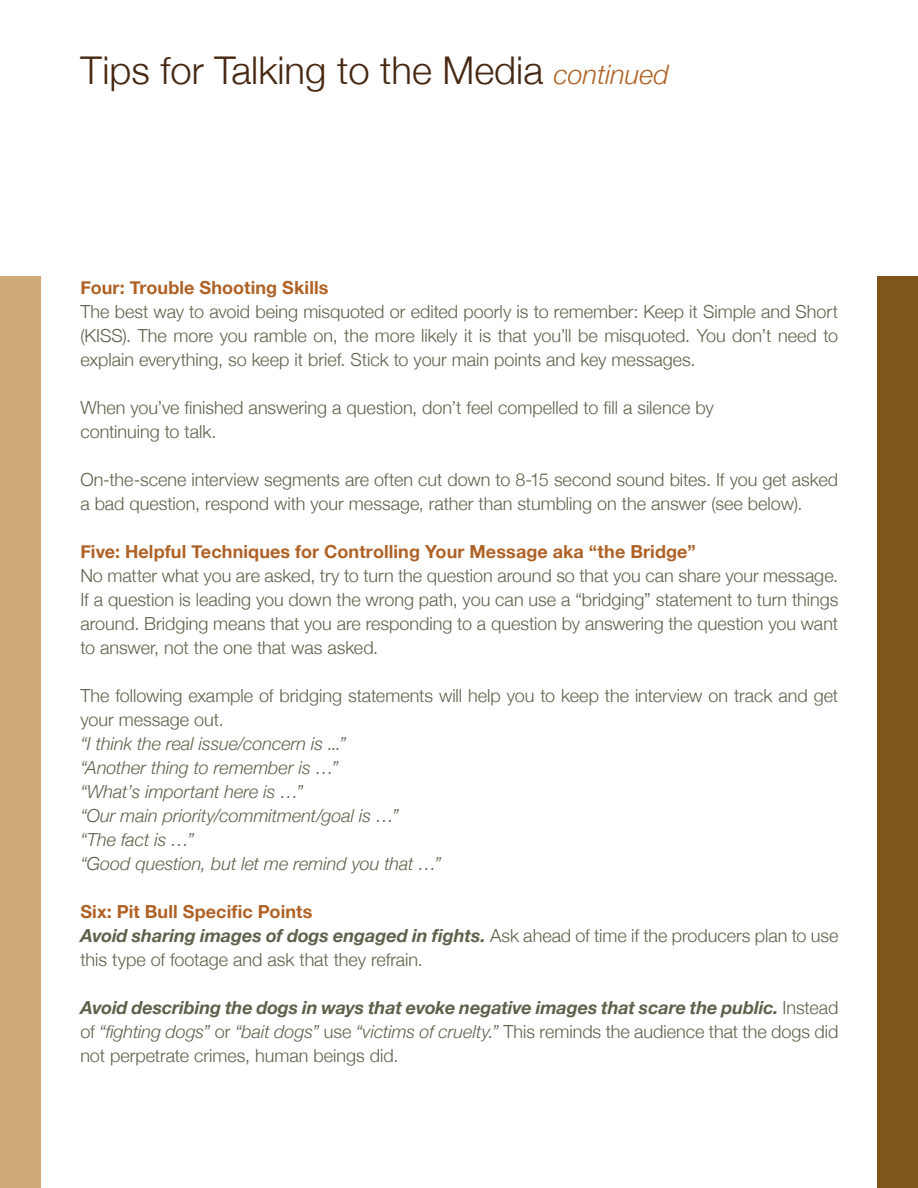
<style>
.page{position:relative;width:918px;height:1188px;background:#fff}
.page>*{position:absolute;margin:0;border:0;box-sizing:border-box;transform-origin:0 0}
.t1{font:300 38.25px "Helvetica Neue";color:#462813}
.t2{font:300 18px/24px "Helvetica Neue";color:#60614b}
.t3{font:italic 300 18px/24px "Helvetica Neue";color:#60614b}
.t4{font:700 18px "Helvetica Neue";letter-spacing:.005em;color:#af6226}
.s1{font-style:italic;font-size:27px;color:#af6226}
.s2{font-weight:700;color:#af6226}
.s3{font-weight:700;font-style:italic}
.s4{font-style:italic}
</style>
<div class="page">
<div style="left:0;top:276px;width:40px;height:912px;background:#ceaa78"></div>
<div style="left:878px;top:276px;width:40px;height:912px;background:#7f5619"></div>
<h1 class="t1" style="left:80px;top:47px;width:590px">Tips for Talking to the Media <span class="s1">continued</span></h1>
<p class="t4" style="left:80px;top:276px;width:250px">Four: Trouble Shooting Skills</p>
<p class="t2" style="left:80px;top:299px;width:759px;text-align:justify">The best way to avoid being misquoted or edited poorly is to remember: Keep it Simple and Short (KISS). The more you ramble on, the more likely it is that you’ll be misquoted. You don’t need to explain everything, so keep it brief. Stick to your main points and key messages.</p>
<p class="t2" style="left:80px;top:395px;width:635px">When you’ve finished answering a question, don’t feel compelled to fill a silence by continuing to talk.</p>
<p class="t2" style="left:80px;top:467px;width:759px">On-the-scene interview segments are often cut down to 8-15 second sound bites. If you get asked a bad question, respond with your message, rather than stumbling on the answer (see below).</p>
<p class="t4" style="left:80px;top:540px;width:617px">Five: Helpful Techniques for Controlling Your Message aka “the Bridge”</p>
<p class="t2" style="left:80px;top:563px;width:760px;text-align:justify">No matter what you are asked, try to turn the question around so that you can share your message.<br>If a question is leading you down the wrong path, you can use a “bridging” statement to turn things around. Bridging means that you are responding to a question by answering the question you want to answer, not the one that was asked.</p>
<p class="t2" style="left:80px;top:683px;width:759px">The following example of bridging statements will help you to keep the interview on track and get your message out.</p>
<p class="t3" style="left:80px;top:731px;width:363px">“I think the real issue/concern is ...”<br>“Another thing to remember is …”<br>“What’s important here is …”<br>“Our main priority/commitment/goal is …”<br>“The fact is …”<br>“Good question, but let me remind you that …”</p>
<p class="t2" style="left:80px;top:899px;width:760px"><span class="s2">Six: Pit Bull Specific Points<br></span><span class="s3">Avoid sharing images of dogs engaged in fights.</span> Ask ahead of time if the producers plan to use this type of footage and ask that they refrain.</p>
<p class="t2" style="left:80px;top:995px;width:760px;text-align:justify"><span class="s3">Avoid describing the dogs in ways that evoke negative images that scare the public.</span> Instead of <span class="s4">“fighting dogs”</span> or <span class="s4">“bait dogs”</span> use <span class="s4">“victims of cruelty.”</span> This reminds the audience that the dogs did not perpetrate crimes, human beings did.</p>
</div>
